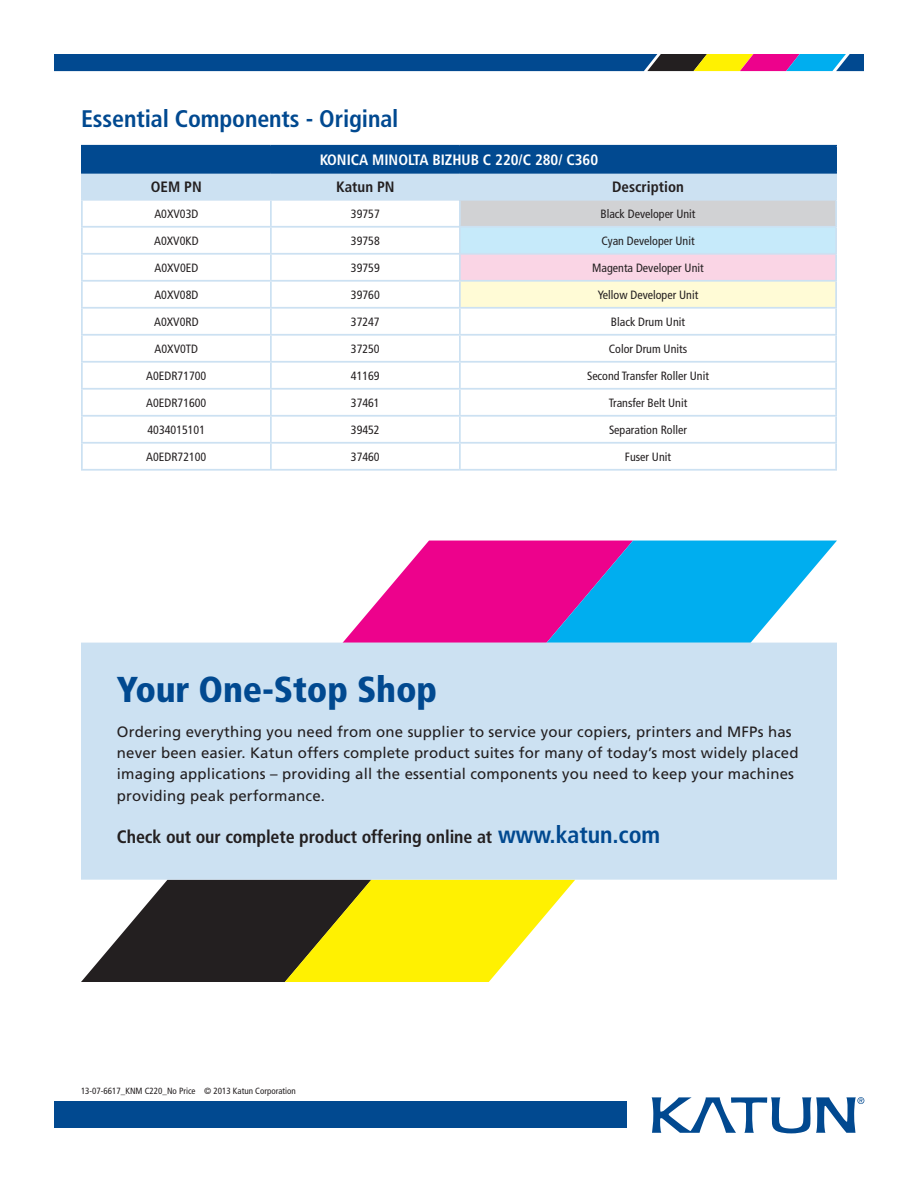
<style>
.page{position:relative;width:918px;height:1188px;background:#fff}
.page>*{position:absolute;margin:0;border:0;box-sizing:border-box;transform-origin:0 0}
.t1{font:900 condensed 36px "Frutiger";letter-spacing:-.005em;color:#014990}
.t2{font:700 condensed 24px "Frutiger";letter-spacing:-.005em;color:#014990}
.t3{font:700 condensed 18px "Frutiger";letter-spacing:-.005em;color:#231f20}
.t4{font:15px/21px "Frutiger";letter-spacing:.01em;color:#231f20}
.t5{font:700 condensed 15px "Frutiger";color:#fff}
.t6{font:700 condensed 15px "Frutiger";color:#231f20}
.t7{font:condensed 12px "Frutiger";color:#231f20}
.t8{font:condensed 9px "Frutiger";color:#231f20}
.s1{font-size:24px;color:#014990}
</style>
<div class="page">
<svg style="left:81px;top:880px;width:494px;height:102px"></svg>
<svg style="left:342px;top:541px;width:495px;height:102px"></svg>
<div style="left:81px;top:643px;width:756px;height:237px;background:#cce1f2;border:2px solid #cce1f2"></div>
<div style="left:82px;top:146px;width:754px;height:27px;background:#014990"></div>
<div style="left:83px;top:174px;width:752px;height:25px;background:#cce1f2"></div>
<div style="left:460px;top:200px;width:376px;height:27px;background:#d1d2d4"></div>
<div style="left:460px;top:227px;width:376px;height:27px;background:#c6eafa"></div>
<div style="left:460px;top:254px;width:376px;height:27px;background:#fad5e5"></div>
<div style="left:460px;top:281px;width:376px;height:27px;background:#fffbd6"></div>
<hr style="left:270px;top:174px;width:2px;height:25px;background:#cce1f2">
<hr style="left:459px;top:174px;width:2px;height:25px;background:#cce1f2">
<hr style="left:81px;top:201px;width:2px;height:25px;background:#cce1f2">
<hr style="left:459px;top:201px;width:2px;height:25px;background:#cce1f2">
<hr style="left:81px;top:228px;width:2px;height:25px;background:#cce1f2">
<hr style="left:459px;top:228px;width:2px;height:25px;background:#cce1f2">
<hr style="left:81px;top:255px;width:2px;height:25px;background:#cce1f2">
<hr style="left:459px;top:255px;width:2px;height:25px;background:#cce1f2">
<hr style="left:81px;top:282px;width:2px;height:25px;background:#cce1f2">
<hr style="left:459px;top:282px;width:2px;height:25px;background:#cce1f2">
<hr style="left:81px;top:309px;width:2px;height:25px;background:#cce1f2">
<hr style="left:459px;top:309px;width:2px;height:25px;background:#cce1f2">
<hr style="left:81px;top:336px;width:2px;height:25px;background:#cce1f2">
<hr style="left:459px;top:336px;width:2px;height:25px;background:#cce1f2">
<hr style="left:81px;top:363px;width:2px;height:25px;background:#cce1f2">
<hr style="left:459px;top:363px;width:2px;height:25px;background:#cce1f2">
<hr style="left:81px;top:390px;width:2px;height:25px;background:#cce1f2">
<hr style="left:459px;top:390px;width:2px;height:25px;background:#cce1f2">
<hr style="left:81px;top:417px;width:2px;height:25px;background:#cce1f2">
<hr style="left:459px;top:417px;width:2px;height:25px;background:#cce1f2">
<hr style="left:81px;top:444px;width:2px;height:25px;background:#cce1f2">
<hr style="left:459px;top:444px;width:2px;height:25px;background:#cce1f2">
<hr style="left:81px;top:174px;width:2px;height:25px;background:#cce1f2">
<hr style="left:835px;top:174px;width:2px;height:25px;background:#cce1f2">
<hr style="left:81px;top:199px;width:190px;height:2px;background:#cce1f2">
<hr style="left:271px;top:199px;width:189px;height:2px;background:#cce1f2">
<hr style="left:460px;top:199px;width:377px;height:2px;background:#cce1f2">
<hr style="left:270px;top:201px;width:2px;height:25px;background:#cce1f2">
<hr style="left:835px;top:201px;width:2px;height:25px;background:#cce1f2">
<hr style="left:81px;top:226px;width:190px;height:2px;background:#cce1f2">
<hr style="left:271px;top:226px;width:189px;height:2px;background:#cce1f2">
<hr style="left:270px;top:228px;width:2px;height:25px;background:#cce1f2">
<hr style="left:460px;top:226px;width:377px;height:2px;background:#cce1f2">
<hr style="left:835px;top:228px;width:2px;height:25px;background:#cce1f2">
<hr style="left:81px;top:253px;width:190px;height:2px;background:#cce1f2">
<hr style="left:271px;top:253px;width:189px;height:2px;background:#cce1f2">
<hr style="left:270px;top:255px;width:2px;height:25px;background:#cce1f2">
<hr style="left:460px;top:253px;width:377px;height:2px;background:#cce1f2">
<hr style="left:835px;top:255px;width:2px;height:25px;background:#cce1f2">
<hr style="left:81px;top:280px;width:190px;height:2px;background:#cce1f2">
<hr style="left:271px;top:280px;width:189px;height:2px;background:#cce1f2">
<hr style="left:270px;top:282px;width:2px;height:25px;background:#cce1f2">
<hr style="left:460px;top:280px;width:377px;height:2px;background:#cce1f2">
<hr style="left:835px;top:282px;width:2px;height:25px;background:#cce1f2">
<hr style="left:81px;top:307px;width:190px;height:2px;background:#cce1f2">
<hr style="left:271px;top:307px;width:189px;height:2px;background:#cce1f2">
<hr style="left:270px;top:309px;width:2px;height:25px;background:#cce1f2">
<hr style="left:460px;top:307px;width:377px;height:2px;background:#cce1f2">
<hr style="left:835px;top:309px;width:2px;height:25px;background:#cce1f2">
<hr style="left:81px;top:334px;width:190px;height:2px;background:#cce1f2">
<hr style="left:271px;top:334px;width:189px;height:2px;background:#cce1f2">
<hr style="left:270px;top:336px;width:2px;height:25px;background:#cce1f2">
<hr style="left:460px;top:334px;width:377px;height:2px;background:#cce1f2">
<hr style="left:835px;top:336px;width:2px;height:25px;background:#cce1f2">
<hr style="left:81px;top:361px;width:190px;height:2px;background:#cce1f2">
<hr style="left:271px;top:361px;width:189px;height:2px;background:#cce1f2">
<hr style="left:270px;top:363px;width:2px;height:25px;background:#cce1f2">
<hr style="left:460px;top:361px;width:377px;height:2px;background:#cce1f2">
<hr style="left:835px;top:363px;width:2px;height:25px;background:#cce1f2">
<hr style="left:81px;top:388px;width:190px;height:2px;background:#cce1f2">
<hr style="left:271px;top:388px;width:189px;height:2px;background:#cce1f2">
<hr style="left:270px;top:390px;width:2px;height:25px;background:#cce1f2">
<hr style="left:460px;top:388px;width:377px;height:2px;background:#cce1f2">
<hr style="left:835px;top:390px;width:2px;height:25px;background:#cce1f2">
<hr style="left:81px;top:415px;width:190px;height:2px;background:#cce1f2">
<hr style="left:271px;top:415px;width:189px;height:2px;background:#cce1f2">
<hr style="left:270px;top:417px;width:2px;height:25px;background:#cce1f2">
<hr style="left:460px;top:415px;width:377px;height:2px;background:#cce1f2">
<hr style="left:835px;top:417px;width:2px;height:25px;background:#cce1f2">
<hr style="left:81px;top:442px;width:190px;height:2px;background:#cce1f2">
<hr style="left:271px;top:442px;width:189px;height:2px;background:#cce1f2">
<hr style="left:270px;top:444px;width:2px;height:25px;background:#cce1f2">
<hr style="left:460px;top:442px;width:377px;height:2px;background:#cce1f2">
<hr style="left:835px;top:444px;width:2px;height:25px;background:#cce1f2">
<hr style="left:81px;top:469px;width:190px;height:2px;background:#cce1f2">
<hr style="left:271px;top:469px;width:189px;height:2px;background:#cce1f2">
<hr style="left:460px;top:469px;width:377px;height:2px;background:#cce1f2">
<hr style="left:81px;top:145px;width:190px;height:2px;background:#014990">
<hr style="left:81px;top:147px;width:2px;height:25px;background:#014990">
<hr style="left:271px;top:145px;width:189px;height:2px;background:#014990">
<hr style="left:460px;top:145px;width:377px;height:2px;background:#014990">
<hr style="left:835px;top:147px;width:2px;height:25px;background:#014990">
<hr style="left:81px;top:172px;width:190px;height:2px;background:#014990">
<hr style="left:271px;top:172px;width:189px;height:2px;background:#014990">
<hr style="left:460px;top:172px;width:377px;height:2px;background:#014990">
<svg style="left:54px;top:54px;width:810px;height:17px"></svg>
<svg style="left:651px;top:1097px;width:213px;height:37px"></svg>
<div style="left:54px;top:1101px;width:572px;height:27px;background:#014990"></div>
<h2 class="t2" style="left:81px;top:104px;width:319px">Essential Components - Original</h2>
<p class="t5" style="left:320px;top:151px;width:280px">KONICA MINOLTA BIZHUB C 220/C 280/ C360</p>
<p class="t6" style="left:151px;top:178px;width:52px">OEM PN</p>
<p class="t6" style="left:336px;top:178px;width:60px">Katun PN</p>
<p class="t6" style="left:612px;top:178px;width:73px">Description</p>
<p class="t7" style="left:154px;top:207px;width:45px">A0XV03D</p>
<p class="t7" style="left:351px;top:207px;width:30px">39757</p>
<p class="t7" style="left:600px;top:207px;width:97px">Black Developer Unit</p>
<p class="t7" style="left:154px;top:234px;width:46px">A0XV0KD</p>
<p class="t7" style="left:351px;top:234px;width:30px">39758</p>
<p class="t7" style="left:601px;top:234px;width:95px">Cyan Developer Unit</p>
<p class="t7" style="left:155px;top:261px;width:45px">A0XV0ED</p>
<p class="t7" style="left:351px;top:261px;width:30px">39759</p>
<p class="t7" style="left:592px;top:261px;width:113px">Magenta Developer Unit</p>
<p class="t7" style="left:154px;top:288px;width:45px">A0XV08D</p>
<p class="t7" style="left:351px;top:288px;width:30px">39760</p>
<p class="t7" style="left:598px;top:288px;width:102px">Yellow Developer Unit</p>
<p class="t7" style="left:154px;top:315px;width:46px">A0XV0RD</p>
<p class="t7" style="left:351px;top:315px;width:30px">37247</p>
<p class="t7" style="left:611px;top:315px;width:76px">Black Drum Unit</p>
<p class="t7" style="left:155px;top:342px;width:45px">A0XV0TD</p>
<p class="t7" style="left:351px;top:342px;width:30px">37250</p>
<p class="t7" style="left:609px;top:342px;width:80px">Color Drum Units</p>
<p class="t7" style="left:146px;top:369px;width:62px">A0EDR71700</p>
<p class="t7" style="left:351px;top:369px;width:30px">41169</p>
<p class="t7" style="left:587px;top:369px;width:123px">Second Transfer Roller Unit</p>
<p class="t7" style="left:146px;top:396px;width:62px">A0EDR71600</p>
<p class="t7" style="left:351px;top:396px;width:30px">37461</p>
<p class="t7" style="left:609px;top:396px;width:80px">Transfer Belt Unit</p>
<p class="t7" style="left:148px;top:423px;width:59px">4034015101</p>
<p class="t7" style="left:351px;top:423px;width:30px">39452</p>
<p class="t7" style="left:609px;top:423px;width:79px">Separation Roller</p>
<p class="t7" style="left:146px;top:450px;width:62px">A0EDR72100</p>
<p class="t7" style="left:351px;top:450px;width:30px">37460</p>
<p class="t7" style="left:625px;top:450px;width:48px">Fuser Unit</p>
<h1 class="t1" style="left:117px;top:668px;width:322px">Your One-Stop Shop</h1>
<p class="t4" style="left:117px;top:721px;width:683px">Ordering everything you need from one supplier to service your copiers, printers and MFPs has never been easier. Katun offers complete product suites for many of today’s most widely placed imaging applications – providing all the essential components you need to keep your machines</p>
<p class="t4" style="left:117px;top:785px;width:210px">providing peak performance.</p>
<h3 class="t3" style="left:117px;top:826px;width:545px">Check out our complete product offering online at <span class="s1">www.katun.com</span></h3>
<p class="t8" style="left:81px;top:1086px;width:216px">13-07-6617_KNM C220_No Price © 2013 Katun Corporation</p>
</div>
